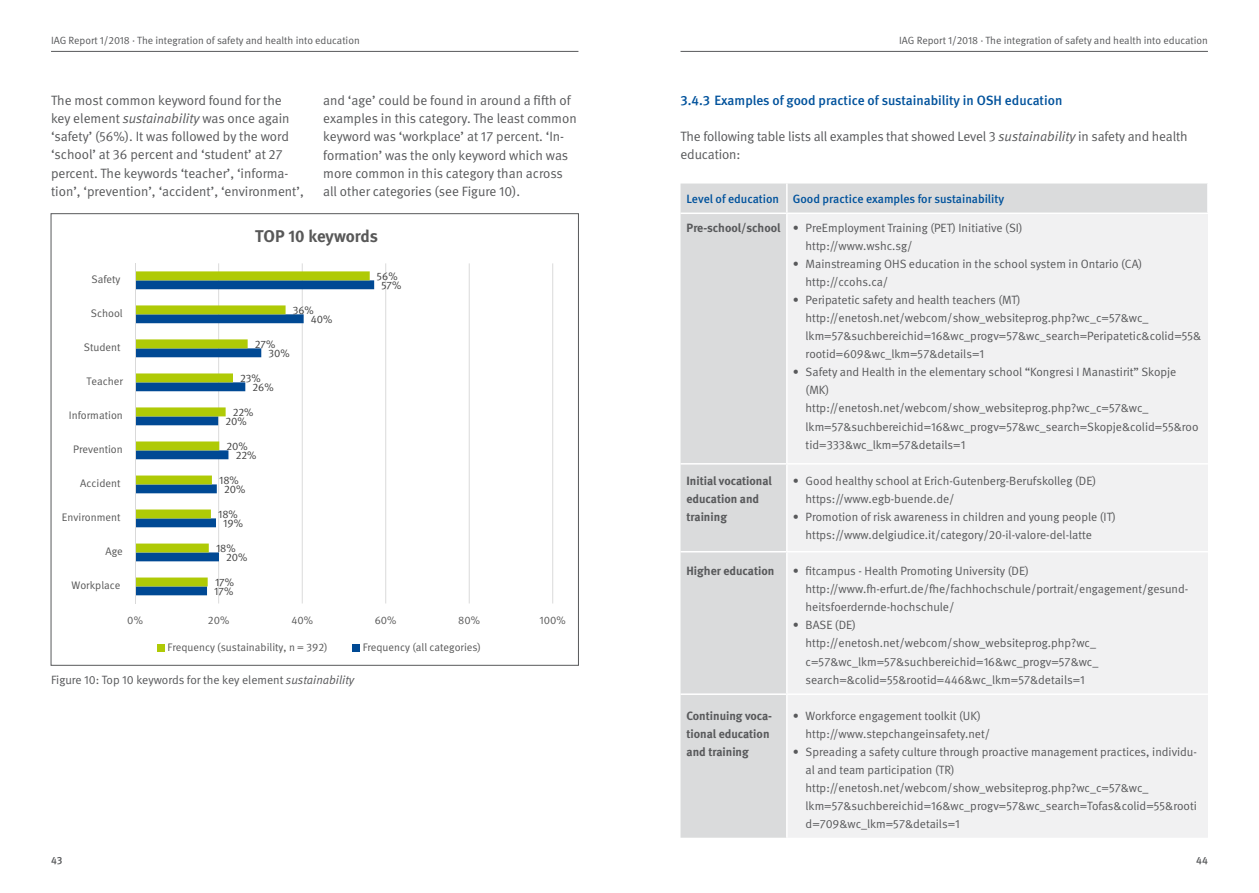
<style>
.page{position:relative;width:1259px;height:893px;background:#fff}
.page>*{position:absolute;margin:0;border:0;box-sizing:border-box;transform-origin:0 0}
.t1{font:700 16.95px "DGUV Meta";letter-spacing:-.005em;color:#585858}
.t2{font:13.5px/18.1px "DGUV Meta";color:#58595b}
.t3{font:500 13.5px "DGUV Meta";color:#00529c}
.t4{font:12px/18px "DGUV Meta";color:#58595b}
.t5{font:700 12px/18px "DGUV Meta";color:#58595b}
.t6{font:500 12px "DGUV Meta";color:#00529c}
.t7{font:10.95px "DGUV Meta";color:#585858}
.t8{font:10.95px "DGUV Meta";color:#3f3f3f}
.t9{font:10.5px "DGUV Meta";color:#58595b}
.t10{font:500 10.5px "DGUV Meta";color:#58595b}
.s1{font-style:italic}
.s2{font-weight:700}
</style>
<div class="page">
<hr style="left:51px;top:51px;width:527px;height:1px;background:#58595b">
<hr style="left:680px;top:51px;width:528px;height:1px;background:#58595b">
<div style="left:680px;top:184px;width:527px;height:654px;background:#dadbdc"></div>
<div style="left:787px;top:214px;width:421px;height:624px;background:#f1f1f2"></div>
<svg style="left:786px;top:184px;width:1px;height:29px"></svg>
<hr style="left:680px;top:213px;width:107px;height:1px;background:#fff">
<hr style="left:787px;top:213px;width:421px;height:1px;background:#fff">
<hr style="left:786px;top:214px;width:1px;height:249px;background:#fff">
<hr style="left:680px;top:463px;width:107px;height:2px;background:#fff">
<hr style="left:680px;top:551px;width:107px;height:1px;background:#fff">
<hr style="left:680px;top:693px;width:107px;height:2px;background:#fff">
<hr style="left:786px;top:465px;width:1px;height:86px;background:#fff">
<hr style="left:786px;top:552px;width:1px;height:141px;background:#fff">
<hr style="left:786px;top:695px;width:1px;height:143px;background:#fff">
<hr style="left:787px;top:463px;width:421px;height:2px;background:#fff">
<hr style="left:787px;top:551px;width:421px;height:1px;background:#fff">
<hr style="left:787px;top:693px;width:421px;height:2px;background:#fff">
<svg style="left:135px;top:263px;width:418px;height:389px"></svg>
<p class="t9" style="left:51px;top:34px;width:310px">IAG Report 1/2018 · The integration of safety and health into education</p>
<p class="t9" style="left:899px;top:34px;width:310px">IAG Report 1/2018 · The integration of safety and health into education</p>
<p class="t2" style="left:51px;top:92px;width:254px">The most common keyword found for the key element <span class="s1">sustainability</span> was once again ‘safety’ (56%). It was followed by the word ‘school’ at 36 percent and ‘student’ at 27 percent. The keywords ‘teacher’, ‘informa&shy;tion’, ‘prevention’, ‘accident’, ‘environment’,</p>
<p class="t2" style="left:323px;top:92px;width:255px">and ‘age’ could be found in around a fifth of examples in this category. The least common keyword was ‘workplace’ at 17 percent. ‘In&shy;formation’ was the only keyword which was more common in this category than across all other categories (see Figure 10).</p>
<h1 class="t1" style="left:255px;top:226px;width:124px">TOP 10 keywords</h1>
<p class="t7" style="left:91px;top:273px;width:30px">Safety</p>
<p class="t8" style="left:377px;top:270px;width:22px">56%</p>
<p class="t8" style="left:381px;top:279px;width:22px">57%</p>
<p class="t7" style="left:91px;top:307px;width:33px">School</p>
<p class="t8" style="left:293px;top:304px;width:23px">36%</p>
<p class="t8" style="left:311px;top:313px;width:23px">40%</p>
<p class="t7" style="left:84px;top:341px;width:38px">Student</p>
<p class="t8" style="left:255px;top:338px;width:22px">27%</p>
<p class="t8" style="left:269px;top:347px;width:23px">30%</p>
<p class="t7" style="left:86px;top:375px;width:38px">Teacher</p>
<p class="t8" style="left:240px;top:372px;width:22px">23%</p>
<p class="t8" style="left:253px;top:381px;width:23px">26%</p>
<p class="t7" style="left:69px;top:409px;width:55px">Information</p>
<p class="t8" style="left:233px;top:406px;width:22px">22%</p>
<p class="t8" style="left:225px;top:415px;width:23px">20%</p>
<p class="t7" style="left:73px;top:443px;width:51px">Prevention</p>
<p class="t8" style="left:227px;top:440px;width:23px">20%</p>
<p class="t8" style="left:236px;top:449px;width:22px">22%</p>
<p class="t7" style="left:80px;top:477px;width:42px">Accident</p>
<p class="t8" style="left:219px;top:474px;width:21px">18%</p>
<p class="t8" style="left:224px;top:483px;width:23px">20%</p>
<p class="t7" style="left:62px;top:511px;width:60px">Environment</p>
<p class="t8" style="left:218px;top:508px;width:21px">18%</p>
<p class="t8" style="left:223px;top:517px;width:21px">19%</p>
<p class="t7" style="left:105px;top:545px;width:19px">Age</p>
<p class="t8" style="left:216px;top:542px;width:21px">18%</p>
<p class="t8" style="left:226px;top:551px;width:23px">20%</p>
<p class="t7" style="left:72px;top:579px;width:50px">Workplace</p>
<p class="t8" style="left:215px;top:576px;width:21px">17%</p>
<p class="t8" style="left:214px;top:585px;width:21px">17%</p>
<p class="t7" style="left:127px;top:614px;width:17px">0%</p>
<p class="t7" style="left:208px;top:614px;width:23px">20%</p>
<p class="t7" style="left:291px;top:614px;width:23px">40%</p>
<p class="t7" style="left:375px;top:614px;width:23px">60%</p>
<p class="t7" style="left:458px;top:614px;width:23px">80%</p>
<p class="t7" style="left:539px;top:614px;width:28px">100%</p>
<p class="t7" style="left:168px;top:640px;width:161px">Frequency (sustainability, n = 392)</p>
<p class="t7" style="left:363px;top:640px;width:120px">Frequency (all categories)</p>
<p class="t4" style="left:51px;top:671px;width:305px">Figure 10: Top 10 keywords for the key element <span class="s1">sustainability</span></p>
<p class="t3" style="left:680px;top:93px;width:383px">3.4.3 Examples of good practice of sustainability in OSH education</p>
<p class="t2" style="left:680px;top:128px;width:508px">The following table lists all examples that showed Level 3 <span class="s1">sustainability</span> in safety and health education:</p>
<p class="t6" style="left:686px;top:192px;width:319px">Level of education Good practice examples for sustainability</p>
<p class="t4" style="left:805px;top:219px;width:218px;text-indent:-119px"><span class="s2">Pre-school/school</span> • PreEmployment Training (PET) Initiative (SI) http://www.wshc.sg/</p>
<p class="t4" style="left:805px;top:255px;width:338px;text-indent:-13px">• Mainstreaming OHS education in the school system in Ontario (CA) http://ccohs.ca/</p>
<p class="t4" style="left:805px;top:291px;width:397px;text-indent:-13px">• Peripatetic safety and health teachers (MT) http://enetosh.net/webcom/show_websiteprog.php?wc_c=57&amp;wc_ lkm=57&amp;suchbereichid=16&amp;wc_progv=57&amp;wc_search=Peripatetic&amp;colid=55&amp; rootid=609&amp;wc_lkm=57&amp;details=1</p>
<p class="t4" style="left:805px;top:363px;width:394px;text-indent:-13px">• Safety and Health in the elementary school “Kongresi I Manastirit” Skopje (MK)<br>http://enetosh.net/webcom/show_websiteprog.php?wc_c=57&amp;wc_ lkm=57&amp;suchbereichid=16&amp;wc_progv=57&amp;wc_search=Skopje&amp;colid=55&amp;roo tid=333&amp;wc_lkm=57&amp;details=1</p>
<p class="t5" style="left:686px;top:472px;width:87px">Initial vocational education and training</p>
<p class="t4" style="left:805px;top:472px;width:292px;text-indent:-13px">• Good healthy school at Erich-Gutenberg-Berufskolleg (DE) https://www.egb-buende.de/</p>
<p class="t4" style="left:805px;top:508px;width:312px;text-indent:-13px">• Promotion of risk awareness in children and young people (IT) https://www.delgiudice.it/category/20-il-valore-del-latte</p>
<p class="t5" style="left:686px;top:562px;width:89px">Higher education</p>
<p class="t4" style="left:805px;top:562px;width:384px;text-indent:-13px">• fitcampus - Health Promoting University (DE) http://www.fh-erfurt.de/fhe/fachhochschule/portrait/engagement/gesund&shy;heitsfoerdernde-hochschule/</p>
<p class="t4" style="left:805px;top:616px;width:294px;text-indent:-13px">• BASE (DE) http://enetosh.net/webcom/show_websiteprog.php?wc_ c=57&amp;wc_lkm=57&amp;suchbereichid=16&amp;wc_progv=57&amp;wc_ search=&amp;colid=55&amp;rootid=446&amp;wc_lkm=57&amp;details=1</p>
<p class="t5" style="left:686px;top:707px;width:87px">Continuing voca&shy;tional education and training</p>
<p class="t4" style="left:805px;top:707px;width:186px;text-indent:-13px">• Workforce engagement toolkit (UK) http://www.stepchangeinsafety.net/</p>
<p class="t4" style="left:805px;top:743px;width:393px;text-indent:-13px">• Spreading a safety culture through proactive management practices, individu&shy;al and team participation (TR) http://enetosh.net/webcom/show_websiteprog.php?wc_c=57&amp;wc_ lkm=57&amp;suchbereichid=16&amp;wc_progv=57&amp;wc_search=Tofas&amp;colid=55&amp;rooti d=709&amp;wc_lkm=57&amp;details=1</p>
<p class="t10" style="left:51px;top:854px;width:13px">43</p>
<p class="t10" style="left:1196px;top:854px;width:13px">44</p>
</div>
